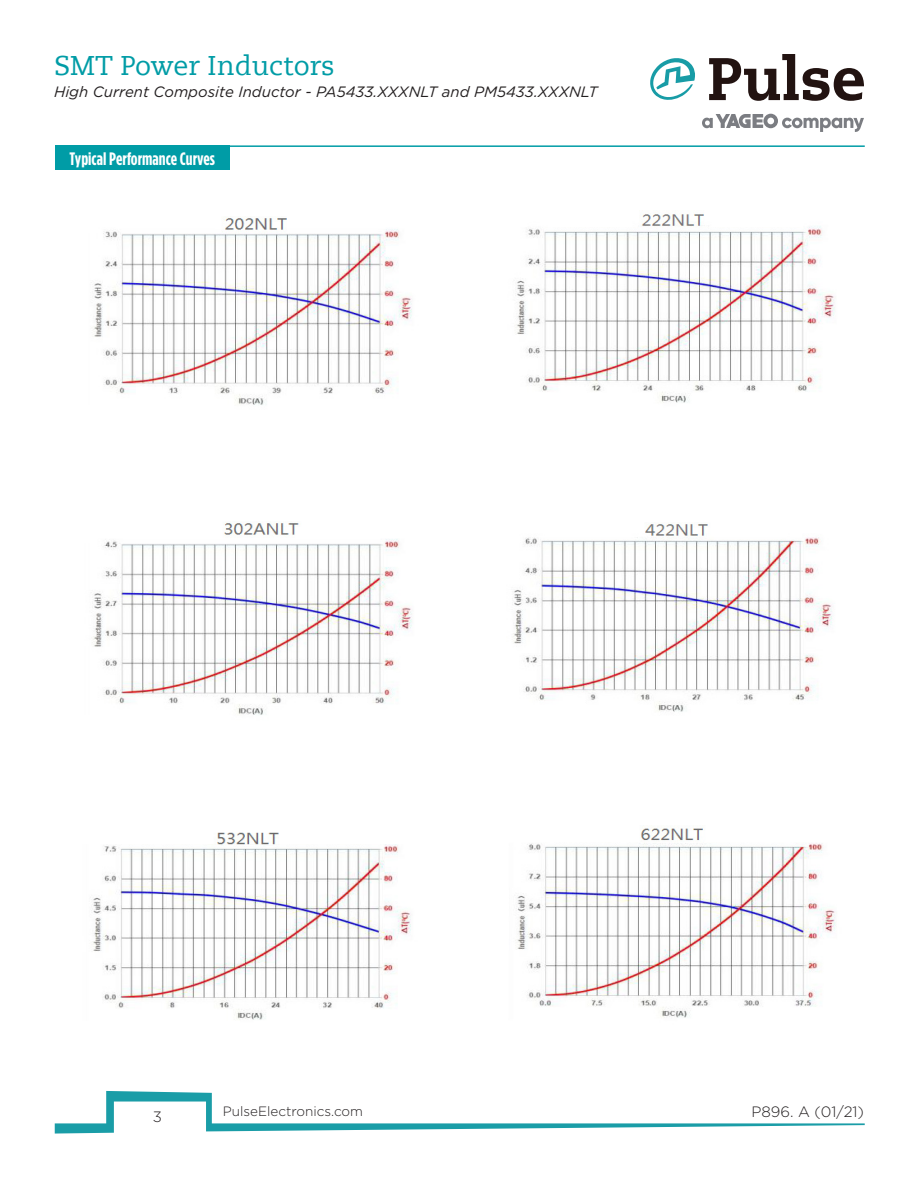
<style>
.page{position:relative;width:918px;height:1188px;background:#fff}
.page>*{position:absolute;margin:0;border:0;box-sizing:border-box;transform-origin:0 0}
.t1{font:27px "Caecilia LT Std";color:#009ca6}
.t2{font:700 18px "Gotham Condensed";color:#fff}
.t3{font:italic 15px "Gotham";color:#231f20}
.t4{font:300 15px "Gotham";color:#231f20}
.t5{font:300 13.5px "Gotham";color:#231f20}
</style>
<div class="page">
<svg style="left:702px;top:114px;width:162px;height:18px"></svg>
<svg style="left:709px;top:54px;width:155px;height:47px"></svg>
<svg style="left:650px;top:58px;width:45px;height:42px"></svg>
<svg style="left:55px;top:1091px;width:810px;height:43px"></svg>
<div style="left:55px;top:145px;width:175px;height:25px;background:#009ca6"></div>
<hr style="left:165px;top:145px;width:700px;height:2px;background:#009ca6">
<img style="left:93px;top:216px;width:319px;height:189px">
<img style="left:516px;top:213px;width:319px;height:190px">
<img style="left:93px;top:523px;width:319px;height:192px">
<img style="left:513px;top:524px;width:319px;height:188px">
<img style="left:92px;top:832px;width:319px;height:188px">
<img style="left:515px;top:825px;width:320px;height:193px">
<h1 class="t1" style="left:54px;top:50px;width:282px">SMT Power Inductors</h1>
<p class="t3" style="left:54px;top:82px;width:545px">High Current Composite Inductor - PA5433.XXXNLT and PM5433.XXXNLT</p>
<p class="t2" style="left:70px;top:148px;width:147px">Typical Performance Curves</p>
<p class="t4" style="left:153px;top:1107px;width:11px">3</p>
<p class="t4" style="left:751px;top:1103px;width:114px">P896. A (01/21)</p>
<p class="t5" style="left:223px;top:1103px;width:142px">PulseElectronics.com</p>
</div>
